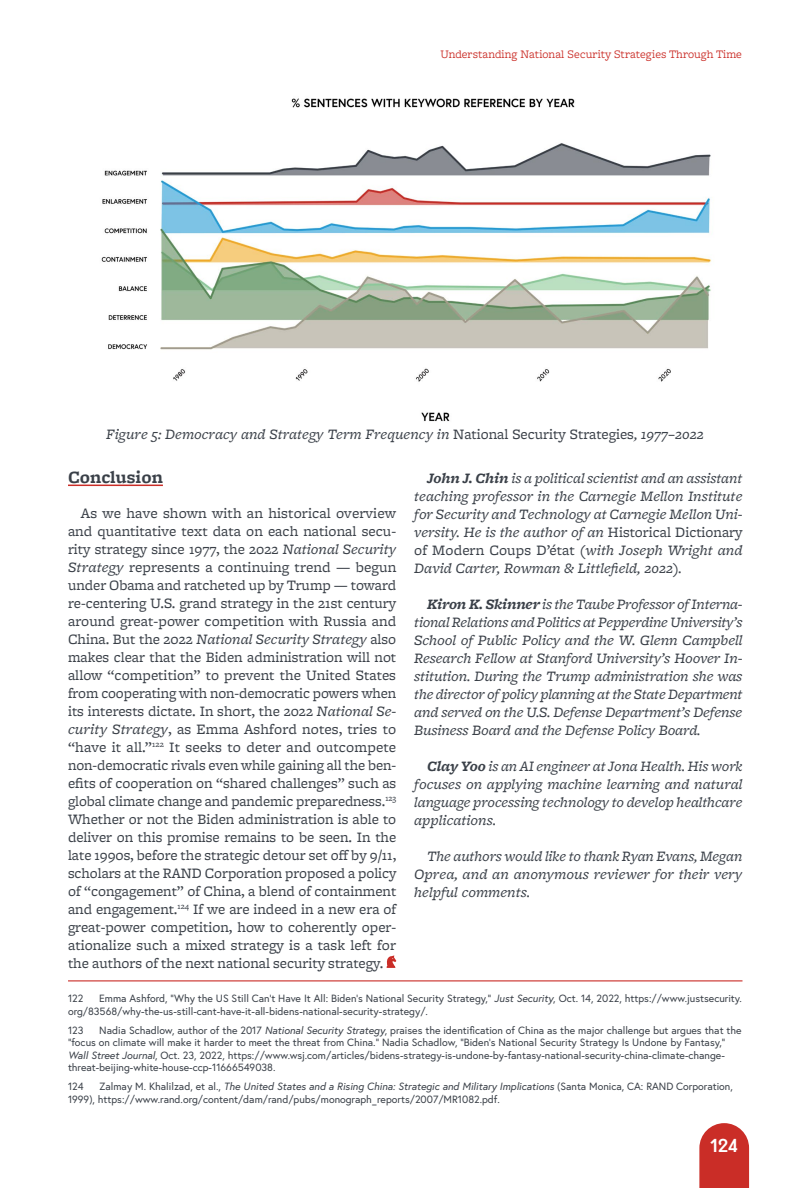
<style>
.page{position:relative;width:810px;height:1188px;background:#fff}
.page>*{position:absolute;margin:0;border:0;box-sizing:border-box;transform-origin:0 0}
.t1{font:700 18px "Freight Micro Pro";color:#3a4048}
.t2{font:18px "Reross Quadratic";color:#fff;scale:1.08 1}
.t3{font:15px/18px "Freight Micro Pro";color:#3a4048;text-align:justify}
.t4{font:italic 15px/18px "Freight Micro Pro";color:#3a4048;text-align:justify}
.t5{font:12px "Freight Macro Pro";color:#ca2d27}
.t6{font:10.5px/12.6px "Europa";color:#3a4048}
.s1{font-style:normal}
.s2{font-style:italic}
.s3{font-weight:700}
</style>
<div class="page">
<svg style="left:699px;top:1123px;width:50px;height:65px;background:#ce403a"></svg>
<hr style="left:68px;top:485px;width:95px;height:1px;background:#ca2d27">
<svg style="left:387px;top:956px;width:9px;height:12px"></svg>
<hr style="left:68px;top:980px;width:675px;height:1px;background:#ca2d27">
<img style="left:101px;top:98px;width:610px;height:324px">
<p class="t5" style="left:441px;top:46px;width:303px">Understanding National Security Strategies Through Time</p>
<p class="t4" style="left:106px;top:425px;width:599px">Figure 5: Democracy and Strategy Term Frequency in <span class="s1">National Security Strategies</span>, 1977–2022</p>
<p class="t1" style="left:68px;top:465px;width:96px">Conclusion</p>
<p class="t3" style="left:68px;top:504px;width:330px;text-indent:13px">As we have shown with an historical overview and quantitative text data on each national secu&shy;rity strategy since 1977, the 2022 <span class="s2">National Security Strategy</span> represents a continuing trend — begun under Obama and ratcheted up by Trump — toward re-centering U.S. grand strategy in the 21st century around great-power competition with Russia and China. But the 2022 <span class="s2">National Security Strategy</span> also makes clear that the Biden administration will not allow “competition” to prevent the United States from cooperating with non-democratic powers when its interests dictate. In short, the 2022 <span class="s2">National Se&shy;curity Strategy</span>, as Emma Ashford notes, tries to “have it all.”<sup>122</sup> It seeks to deter and outcompete non-democratic rivals even while gaining all the ben&shy;efits of cooperation on “shared challenges” such as global climate change and pandemic preparedness.<sup>123<br></sup>Whether or not the Biden administration is able to deliver on this promise remains to be seen. In the late 1990s, before the strategic detour set off by 9/11, scholars at the RAND Corporation proposed a policy of “congagement” of China, a blend of containment and engagement.<sup>124</sup> If we are indeed in a new era of great-power competition, how to coherently oper&shy;ationalize such a mixed strategy is a task left for the authors of the next national security strategy.</p>
<p class="t6" style="left:68px;top:992px;width:17px">122</p>
<p class="t4" style="left:414px;top:468px;width:330px;text-indent:13px"><span class="s3">John J. Chin</span> is a political scientist and an assistant teaching professor in the Carnegie Mellon Institute for Security and Technology at Carnegie Mellon Uni&shy;versity. He is the author of an <span class="s1">Historical Dictionary of Modern Coups D’état</span> (with Joseph Wright and David Carter, Rowman &amp; Littlefield, 2022).</p>
<p class="t4" style="left:414px;top:594px;width:330px;text-indent:13px"><span class="s3">Kiron K. Skinner</span> is the Taube Professor of Interna&shy;tional Relations and Politics at Pepperdine University’s School of Public Policy and the W. Glenn Campbell Research Fellow at Stanford University’s Hoover In&shy;stitution. During the Trump administration she was the director of policy planning at the State Department and served on the U.S. Defense Department’s Defense Business Board and the Defense Policy Board.</p>
<p class="t4" style="left:414px;top:756px;width:330px;text-indent:13px"><span class="s3">Clay Yoo</span> is an AI engineer at Jona Health. His work focuses on applying machine learning and natural language processing technology to develop healthcare applications.</p>
<p class="t4" style="left:414px;top:846px;width:330px;text-indent:13px">The authors would like to thank Ryan Evans, Megan Oprea, and an anonymous reviewer for their very helpful comments.</p>
<p class="t6" style="left:68px;top:992px;width:675px;text-indent:31px">Emma Ashford, “Why the US Still Can’t Have It All: Biden’s National Security Strategy,” <span class="s2">Just Security</span>, Oct. 14, 2022, https://www.justsecurity. org/83568/why-the-us-still-cant-have-it-all-bidens-national-security-strategy/.</p>
<p class="t6" style="left:68px;top:1023px;width:17px">123</p>
<p class="t6" style="left:68px;top:1023px;width:675px;text-indent:31px">Nadia Schadlow, author of the 2017 <span class="s2">National Security Strategy</span>, praises the identification of China as the major challenge but argues that the “focus on climate will make it harder to meet the threat from China.” Nadia Schadlow, “Biden’s National Security Strategy Is Undone by Fantasy,” <span class="s2">Wall Street Journal</span>, Oct. 23, 2022, https://www.wsj.com/articles/bidens-strategy-is-undone-by-fantasy-national-security-china-climate-change&shy;threat-beijing-white-house-ccp-11666549038.</p>
<p class="t6" style="left:68px;top:1080px;width:17px">124</p>
<p class="t6" style="left:68px;top:1080px;width:666px;text-indent:31px">Zalmay M. Khalilzad, et al., <span class="s2">The United States and a Rising China: Strategic and Military Implications</span> (Santa Monica, CA: RAND Corporation,<br>1999), https://www.rand.org/content/dam/rand/pubs/monograph_reports/2007/MR1082.pdf.</p>
<p class="t2" style="left:710px;top:1134px;width:28px">124</p>
</div>
